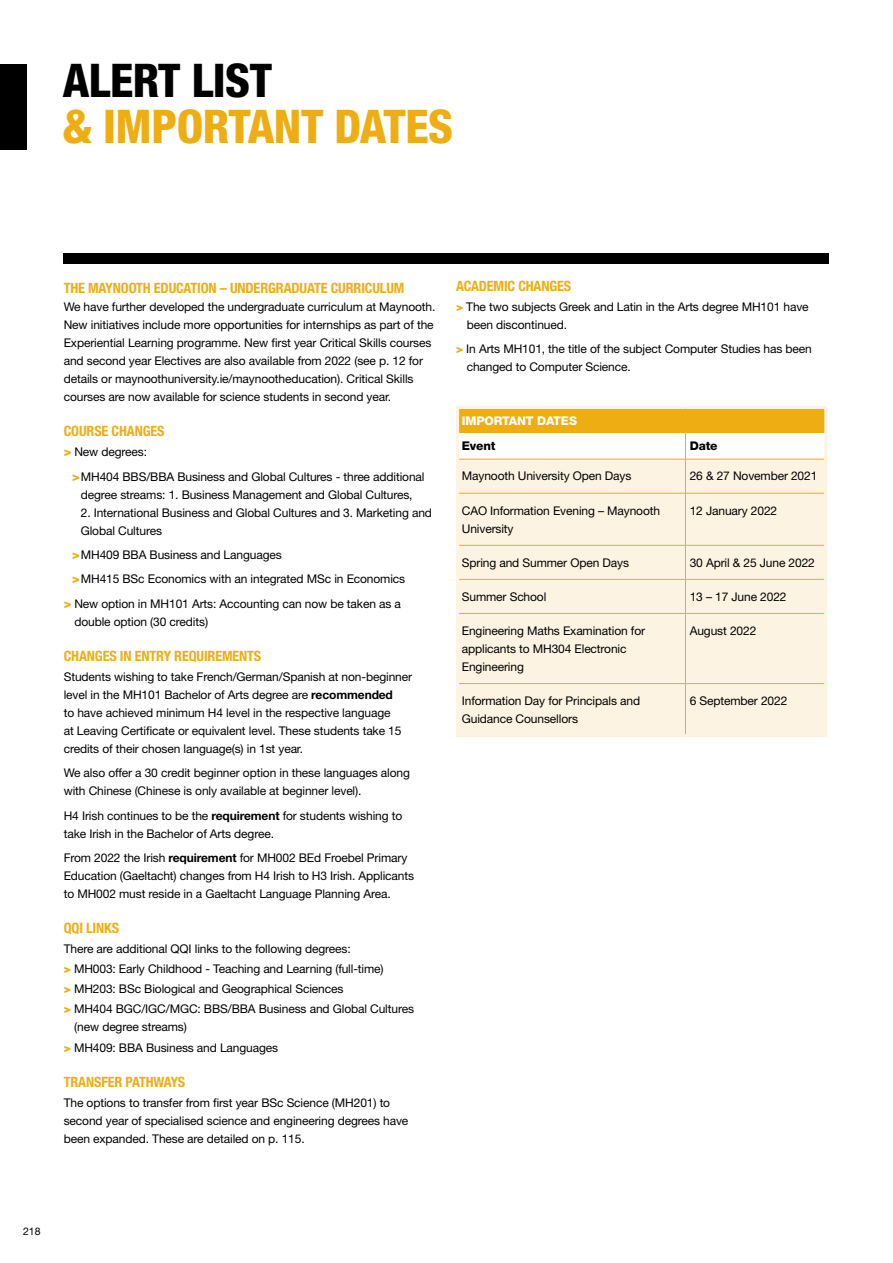
<style>
.page{position:relative;width:893px;height:1263px;background:#fff}
.page>*{position:absolute;margin:0;border:0;box-sizing:border-box;transform-origin:0 0}
.t1{font:800 condensed 46.5px "Helvetica Neue LT Std";letter-spacing:-.01em;color:#eeae13}
.t2{font:800 condensed 46.5px "Helvetica Neue LT Std";letter-spacing:-.01em;color:#000}
.t3{font:700 condensed 14.25px "Helvetica Neue LT Std";letter-spacing:-.01em;color:#eeae13}
.t4{font:12px/18px "Helvetica Neue LT Std";letter-spacing:-.01em;color:#000}
.t5{font:800 12px "Helvetica Neue LT Std";letter-spacing:-.01em;color:#fff}
.t6{font:800 12px "Helvetica Neue LT Std";letter-spacing:-.01em;color:#000}
.t7{font:10.5px "Helvetica Neue LT Std";color:#000}
.s1{font-weight:800;font-size:12.75px;color:#eeae13}
.s2{font-weight:700}
.s3{font-weight:900;color:#eeae13}
</style>
<div class="page">
<div style="left:0;top:64px;width:26px;height:85px;background:#000"></div>
<div style="left:64px;top:253px;width:765px;height:11px;background:#000"></div>
<div style="left:459px;top:460px;width:365px;height:274px;background:#fdf3e2"></div>
<hr style="left:685px;top:459px;width:1px;height:34px;background:#eeae13">
<hr style="left:459px;top:493px;width:226px;height:1px;background:#eeae13">
<hr style="left:685px;top:493px;width:139px;height:1px;background:#eeae13">
<hr style="left:685px;top:493px;width:1px;height:52px;background:#eeae13">
<hr style="left:459px;top:545px;width:226px;height:1px;background:#eeae13">
<hr style="left:685px;top:545px;width:139px;height:1px;background:#eeae13">
<hr style="left:685px;top:545px;width:1px;height:34px;background:#eeae13">
<hr style="left:459px;top:579px;width:226px;height:1px;background:#eeae13">
<hr style="left:685px;top:579px;width:139px;height:1px;background:#eeae13">
<hr style="left:685px;top:580px;width:1px;height:33px;background:#eeae13">
<hr style="left:459px;top:613px;width:226px;height:1px;background:#eeae13">
<hr style="left:685px;top:613px;width:139px;height:1px;background:#eeae13">
<hr style="left:685px;top:614px;width:1px;height:69px;background:#eeae13">
<hr style="left:459px;top:683px;width:226px;height:1px;background:#eeae13">
<hr style="left:685px;top:683px;width:139px;height:1px;background:#eeae13">
<hr style="left:685px;top:684px;width:1px;height:50px;background:#eeae13">
<hr style="left:459px;top:459px;width:226px;height:1px;background:#eeae13">
<hr style="left:685px;top:459px;width:139px;height:1px;background:#eeae13">
<svg style="left:459px;top:409px;width:365px;height:50px"></svg>
<hr style="left:456px;top:406px;width:229px;height:3px;background:#fdf3e2">
<hr style="left:456px;top:409px;width:3px;height:24px;background:#fdf3e2">
<hr style="left:685px;top:406px;width:142px;height:3px;background:#fdf3e2">
<hr style="left:824px;top:409px;width:3px;height:24px;background:#fdf3e2">
<hr style="left:456px;top:433px;width:3px;height:26px;background:#fdf3e2">
<hr style="left:824px;top:433px;width:3px;height:26px;background:#fdf3e2">
<hr style="left:456px;top:459px;width:3px;height:34px;background:#fdf3e2">
<hr style="left:824px;top:459px;width:3px;height:34px;background:#fdf3e2">
<hr style="left:456px;top:493px;width:3px;height:52px;background:#fdf3e2">
<hr style="left:824px;top:493px;width:3px;height:52px;background:#fdf3e2">
<hr style="left:456px;top:545px;width:3px;height:34px;background:#fdf3e2">
<hr style="left:824px;top:545px;width:3px;height:34px;background:#fdf3e2">
<hr style="left:456px;top:579px;width:3px;height:34px;background:#fdf3e2">
<hr style="left:824px;top:579px;width:3px;height:34px;background:#fdf3e2">
<hr style="left:456px;top:613px;width:3px;height:70px;background:#fdf3e2">
<hr style="left:824px;top:613px;width:3px;height:70px;background:#fdf3e2">
<hr style="left:456px;top:683px;width:3px;height:51px;background:#fdf3e2">
<hr style="left:824px;top:683px;width:3px;height:51px;background:#fdf3e2">
<hr style="left:456px;top:734px;width:229px;height:3px;background:#fdf3e2">
<hr style="left:685px;top:734px;width:142px;height:3px;background:#fdf3e2">
<h1 class="t2" style="left:63px;top:52px;width:211px">ALERT LIST</h1>
<h1 class="t1" style="left:63px;top:99px;width:392px">&amp; IMPORTANT DATES</h1>
<p class="t3" style="left:64px;top:279px;width:34px">THE MAYNOOTH</p>
<p class="t3" style="left:154px;top:279px;width:23px">EDUCATION</p>
<p class="t3" style="left:220px;top:279px;width:43px">– UNDERGRA</p>
<p class="t3" style="left:291px;top:279px;width:16px">DUATE</p>
<p class="t3" style="left:331px;top:279px;width:8px">CURRICULU</p>
<p class="t3" style="left:394px;top:279px;width:12px">M</p>
<p class="t4" style="left:64px;top:297px;width:373px">We have further developed the undergraduate curriculum at Maynooth.<br>New initiatives include more opportunities for internships as part of the Experiential Learning programme. New first year Critical Skills courses and second year Electives are also available from 2022 (see p. 12 for details or maynoothuniversity.ie/maynootheducation). Critical Skills courses are now available for science students in second year.</p>
<p class="t3" style="left:64px;top:422px;width:102px">COURSE CHANGES</p>
<p class="t4" style="left:72px;top:439px;width:354px;line-height:24.5px;text-indent:-9px"><span class="s1">&gt;</span> New degrees:<br><span class="s1">&gt;</span>MH404 BBS/BBA Business and Global Cultures - three additional</p>
<p class="t4" style="left:81px;top:485px;width:333px">degree streams: 1. Business Management and Global Cultures,</p>
<p class="t4" style="left:81px;top:503px;width:353px">2. International Business and Global Cultures and 3. Marketing and<br>Global Cultures</p>
<p class="t4" style="left:72px;top:545px;width:211px"><span class="s1">&gt;</span>MH409 BBA Business and Languages</p>
<p class="t4" style="left:72px;top:570px;width:334px"><span class="s1">&gt;</span>MH415 BSc Economics with an integrated MSc in Economics</p>
<p class="t4" style="left:64px;top:594px;width:339px"><span class="s1">&gt;</span> New option in MH101 Arts: Accounting can now be taken as a</p>
<p class="t4" style="left:74px;top:612px;width:135px">double option (30 credits)</p>
<p class="t3" style="left:64px;top:647px;width:16px">CHANGES</p>
<p class="t3" style="left:120px;top:647px;width:30px">IN ENTRY</p>
<p class="t3" style="left:174px;top:647px;width:16px">REQUIRE</p>
<p class="t3" style="left:222px;top:647px;width:19px">MENTS</p>
<p class="t4" style="left:64px;top:667px;width:350px">Students wishing to take French/German/Spanish at non-beginner level in the MH101 Bachelor of Arts degree are <span class="s2">recommended<br></span>to have achieved minimum H4 level in the respective language<br>at Leaving Certificate or equivalent level. These students take 15 credits of their chosen language(s) in 1st year.</p>
<p class="t4" style="left:64px;top:764px;width:348px">We also offer a 30 credit beginner option in these languages along with Chinese (Chinese is only available at beginner level).</p>
<p class="t4" style="left:64px;top:806px;width:340px">H4 Irish continues to be the <span class="s2">requirement</span> for students wishing to take Irish in the Bachelor of Arts degree.</p>
<p class="t4" style="left:64px;top:848px;width:352px">From 2022 the Irish <span class="s2">requirement</span> for MH002 BEd Froebel Primary<br>Education (Gaeltacht) changes from H4 Irish to H3 Irish. Applicants to MH002 must reside in a Gaeltacht Language Planning Area.</p>
<p class="t3" style="left:64px;top:919px;width:57px">QQI LINKS</p>
<p class="t4" style="left:64px;top:938px;width:352px;line-height:20.1px">There are additional QQI links to the following degrees:<br><span class="s3">&gt;</span> MH003: Early Childhood - Teaching and Learning (full-time)<br><span class="s3">&gt;</span> MH203: BSc Biological and Geographical Sciences<br><span class="s3">&gt;</span> MH404 BGC/IGC/MGC: BBS/BBA Business and Global Cultures</p>
<p class="t4" style="left:64px;top:1017px;width:216px;line-height:20.1px;text-indent:10px">(new degree streams)<br><span class="s3">&gt;</span> MH409: BBA Business and Languages</p>
<p class="t3" style="left:64px;top:1073px;width:123px">TRANSFER PATHWAYS</p>
<p class="t4" style="left:64px;top:1093px;width:346px">The options to transfer from first year BSc Science (MH201) to second year of specialised science and engineering degrees have been expanded. These are detailed on p. 115.</p>
<p class="t3" style="left:456px;top:277px;width:79px">ACADEMIC CHANGES</p>
<p class="t4" style="left:467px;top:297px;width:343px;text-indent:-11px"><span class="s3">&gt;</span> The two subjects Greek and Latin in the Arts degree MH101 have been discontinued.</p>
<p class="t4" style="left:467px;top:340px;width:347px;text-indent:-11px"><span class="s3">&gt;</span> In Arts MH101, the title of the subject Computer Studies has been changed to Computer Science.</p>
<p class="t5" style="left:462px;top:413px;width:108px">IMPO RTANT DATES</p>
<p class="t6" style="left:462px;top:439px;width:35px">EVENT</p>
<p class="t6" style="left:690px;top:439px;width:29px">DATE</p>
<p class="t4" style="left:462px;top:467px;width:171px">Maynooth University Open Days</p>
<p class="t4" style="left:690px;top:467px;width:129px">26 &amp; 27 November 2021</p>
<p class="t4" style="left:462px;top:501px;width:200px">CAO Information Evening – Maynooth<br>University</p>
<p class="t4" style="left:690px;top:501px;width:89px">12 January 2022</p>
<p class="t4" style="left:462px;top:553px;width:169px">Spring and Summer Open Days</p>
<p class="t4" style="left:690px;top:553px;width:127px">30 April &amp; 25 June 2022</p>
<p class="t4" style="left:462px;top:587px;width:86px">Summer School</p>
<p class="t4" style="left:690px;top:587px;width:98px">13 – 17 June 2022</p>
<p class="t4" style="left:462px;top:621px;width:185px">Engineering Maths Examination for applicants to MH304 Electronic<br>Engineering</p>
<p class="t4" style="left:690px;top:621px;width:68px">August 2022</p>
<p class="t4" style="left:462px;top:691px;width:180px">Information Day for Principals and<br>Guidance Counsellors</p>
<p class="t4" style="left:690px;top:691px;width:99px">6 September 2022</p>
<p class="t7" style="left:23px;top:1224px;width:19px">218</p>
</div>
